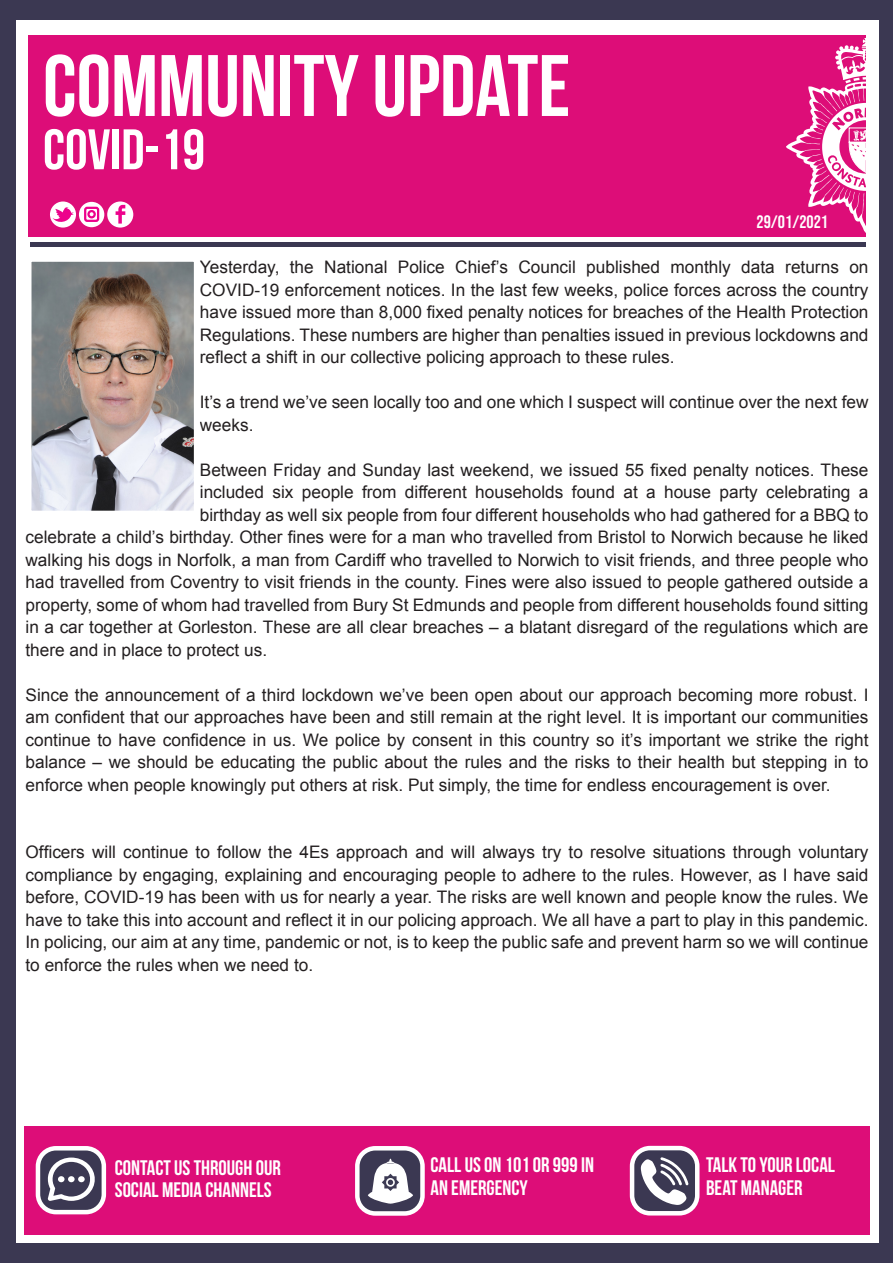
<style>
.page{position:relative;width:893px;height:1263px;background:#fff}
.page>*{position:absolute;margin:0;border:0;box-sizing:border-box;transform-origin:0 0}
.t1{font:87px "Bebas Neue";color:#fff}
.t2{font:57px "Bebas Neue";color:#fff}
.t3{font:21px/22.5px "Bebas Neue";color:#fff}
.t4{font:18px "Bebas Neue";color:#fff}
.t5{font:17.25px/22.5px "Arial";color:#231f20;text-align:justify}
</style>
<div class="page">
<div style="left:1px;top:0;width:892px;height:1263px;background:#3b3852"></div>
<div style="left:16px;top:20px;width:863px;height:1222px;background:#fff"></div>
<div style="left:30px;top:242px;width:836px;height:5px;background:#3b3852"></div>
<div style="left:28px;top:35px;width:838px;height:202px;background:#dd0d78"></div>
<div style="left:24px;top:1126px;width:846px;height:108px;background:#dd0d78"></div>
<div style="left:38px;top:1148px;width:66px;height:64px;background:#3b3852;border-radius:18px"></div>
<div style="left:36px;top:1146px;width:70px;height:68px;border:4px solid #fff;border-radius:18px"></div>
<svg style="left:47px;top:1157px;width:48px;height:44px"></svg>
<div style="left:58px;top:1176px;width:7px;height:6px;background:#fff;border-radius:50%"></div>
<div style="left:68px;top:1176px;width:7px;height:6px;background:#fff;border-radius:50%"></div>
<div style="left:78px;top:1176px;width:7px;height:6px;background:#fff;border-radius:50%"></div>
<div style="left:357px;top:1148px;width:65px;height:65px;background:#3b3852;border-radius:18px"></div>
<div style="left:355px;top:1146px;width:70px;height:70px;border:4px solid #fff;border-radius:18px"></div>
<svg style="left:368px;top:1158px;width:45px;height:46px"></svg>
<div style="left:632px;top:1148px;width:65px;height:65px;background:#3b3852;border-radius:18px"></div>
<div style="left:630px;top:1146px;width:69px;height:69px;border:4px solid #fff;border-radius:18px"></div>
<svg style="left:641px;top:1157px;width:48px;height:48px"></svg>
<svg style="left:107px;top:201px;width:26px;height:27px"></svg>
<svg style="left:116px;top:205px;width:9px;height:19px"></svg>
<svg style="left:50px;top:201px;width:26px;height:27px"></svg>
<svg style="left:52px;top:207px;width:22px;height:18px"></svg>
<div style="left:79px;top:202px;width:25px;height:25px;background:#fff;border-radius:50%"></div>
<svg style="left:84px;top:206px;width:16px;height:16px"></svg>
<img style="left:33px;top:263px;width:160px;height:247px">
<div style="left:26px;top:256px;width:174px;height:261px;border:6px solid #fff"></div>
<svg style="left:786px;top:38px;width:80px;height:195px"></svg>
<p class="t1" style="left:43px;top:38px;width:529px">COMMUNITY UPDATE</p>
<p class="t2" style="left:43px;top:118px;width:164px">COVID-19</p>
<p class="t4" style="left:756px;top:211px;width:73px">29/01/2021</p>
<p class="t5" style="left:200px;top:256px;width:670px">Yesterday, the National Police Chief’s Council published monthly data returns on COVID-19 enforcement notices. In the last few weeks, police forces across the country have issued more than 8,000 fixed penalty notices for breaches of the Health Protection Regulations. These numbers are higher than penalties issued in previous lockdowns and reflect a shift in our collective policing approach to these rules.</p>
<p class="t5" style="left:200px;top:391px;width:670px">It’s a trend we’ve seen locally too and one which I suspect will continue over the next few weeks.</p>
<p class="t5" style="left:200px;top:458px;width:670px">Between Friday and Sunday last weekend, we issued 55 fixed penalty notices. These</p>
<p class="t5" style="left:200px;top:481px;width:670px">included six people from different households found at a house party celebrating a</p>
<p class="t5" style="left:200px;top:503px;width:670px">birthday as well six people from four different households who had gathered for a BBQ to</p>
<p class="t5" style="left:26px;top:526px;width:844px">celebrate a child’s birthday. Other fines were for a man who travelled from Bristol to Norwich because he liked</p>
<p class="t5" style="left:26px;top:548px;width:844px">walking his dogs in Norfolk, a man from Cardiff who travelled to Norwich to visit friends, and three people who</p>
<p class="t5" style="left:26px;top:571px;width:844px">had travelled from Coventry to visit friends in the county. Fines were also issued to people gathered outside a</p>
<p class="t5" style="left:26px;top:593px;width:844px">property, some of whom had travelled from Bury St Edmunds and people from different households found sitting</p>
<p class="t5" style="left:26px;top:616px;width:844px">in a car together at Gorleston. These are all clear breaches – a blatant disregard of the regulations which are</p>
<p class="t5" style="left:26px;top:638px;width:243px">there and in place to protect us.</p>
<p class="t5" style="left:26px;top:683px;width:844px">Since the announcement of a third lockdown we’ve been open about our approach becoming more robust. I am confident that our approaches have been and still remain at the right level. It is important our communities continue to have confidence in us. We police by consent in this country so it’s important we strike the right balance – we should be educating the public about the rules and the risks to their health but stepping in to enforce when people knowingly put others at risk. Put simply, the time for endless encouragement is over.</p>
<p class="t5" style="left:26px;top:841px;width:844px">Officers will continue to follow the 4Es approach and will always try to resolve situations through voluntary compliance by engaging, explaining and encouraging people to adhere to the rules. However, as I have said before, COVID-19 has been with us for nearly a year. The risks are well known and people know the rules. We have to take this into account and reflect it in our policing approach. We all have a part to play in this pandemic.<br>In policing, our aim at any time, pandemic or not, is to keep the public safe and prevent harm so we will continue to enforce the rules when we need to.</p>
<p class="t3" style="left:115px;top:1156px;width:167px">CONTACT US THROUGH OUR<br>SOCIAL MEDIA CHANNELS</p>
<p class="t3" style="left:431px;top:1154px;width:165px">CALL US ON 101 OR 999 IN<br>AN EMERGENCY</p>
<p class="t3" style="left:706px;top:1154px;width:130px">TALK TO YOUR LOCAL<br>BEAT MANAGER</p>
</div>
